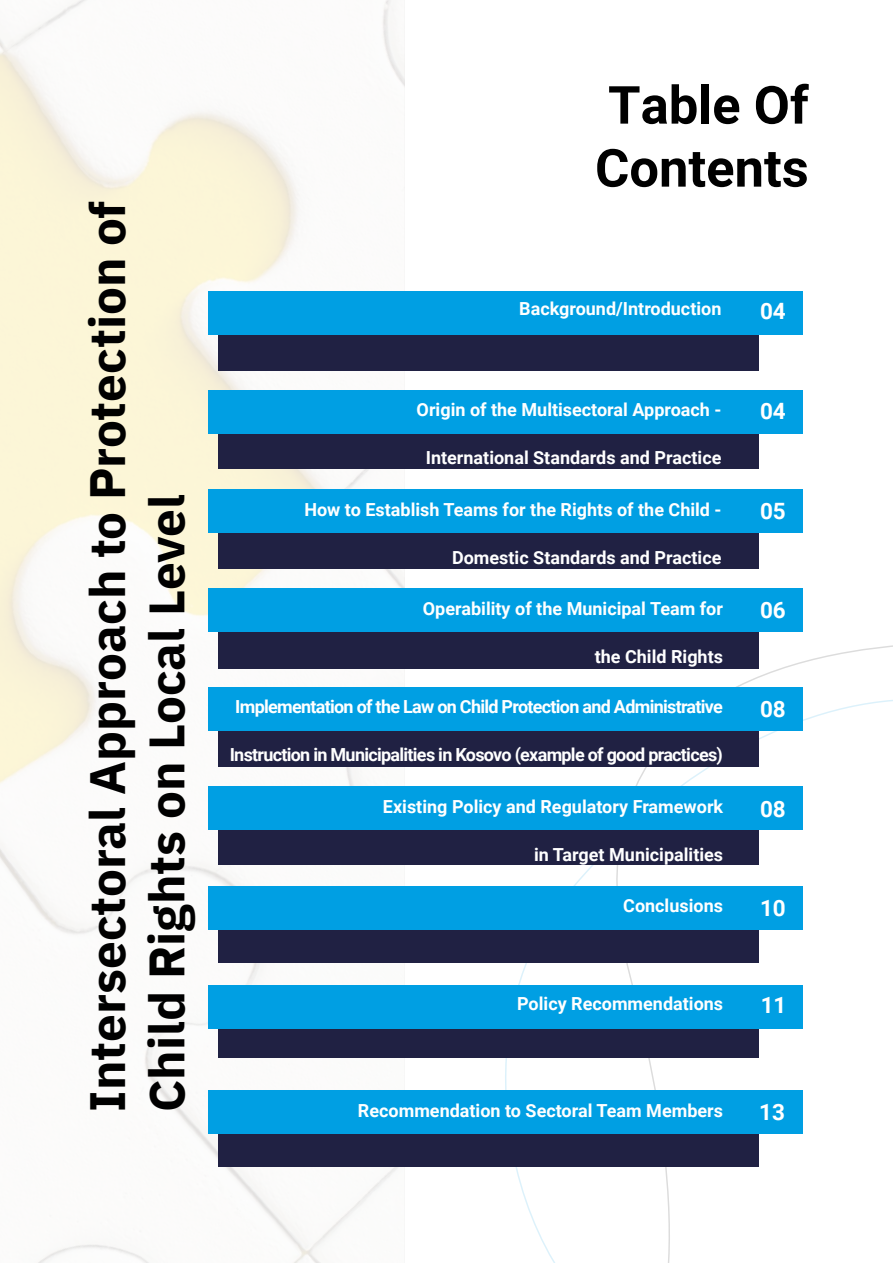
<style>
.page{position:relative;width:893px;height:1263px;background:#fff}
.page>*{position:absolute;margin:0;border:0;box-sizing:border-box;transform-origin:0 0}
.t1{font:700 52.5px/63px "Roboto";color:#000}
.t2{font:700 49.5px/59.4px "IBM Plex Sans";color:#000}
.t3{font:700 22.5px "Roboto";color:#fff}
.t4{font:700 18px "Roboto";color:#fff}
.t5{font:700 18px "Roboto";letter-spacing:-.04em;color:#fff}
</style>
<div class="page">
<svg style="left:603px;top:643px;width:290px;height:620px"></svg>
<img style="left:0;top:0;width:405px;height:1263px">
<div style="left:218px;top:614px;width:540px;height:54px;background:#202143"></div>
<div style="left:208px;top:589px;width:594px;height:43px;background:#009fe3"></div>
<div style="left:218px;top:811px;width:540px;height:54px;background:#202143"></div>
<div style="left:218px;top:515px;width:540px;height:54px;background:#202143"></div>
<div style="left:218px;top:316px;width:540px;height:54px;background:#202143"></div>
<div style="left:208px;top:291px;width:594px;height:43px;background:#009fe3"></div>
<div style="left:208px;top:787px;width:594px;height:43px;background:#009fe3"></div>
<div style="left:208px;top:489px;width:594px;height:44px;background:#009fe3"></div>
<div style="left:218px;top:712px;width:540px;height:54px;background:#202143"></div>
<div style="left:208px;top:688px;width:594px;height:43px;background:#009fe3"></div>
<div style="left:218px;top:1003px;width:540px;height:54px;background:#202143"></div>
<div style="left:218px;top:909px;width:540px;height:54px;background:#202143"></div>
<div style="left:218px;top:414px;width:540px;height:54px;background:#202143"></div>
<div style="left:208px;top:390px;width:594px;height:44px;background:#009fe3"></div>
<div style="left:208px;top:886px;width:594px;height:43px;background:#009fe3"></div>
<div style="left:208px;top:985px;width:594px;height:43px;background:#009fe3"></div>
<div style="left:218px;top:1112px;width:540px;height:54px;background:#202143"></div>
<div style="left:208px;top:1090px;width:594px;height:43px;background:#009fe3"></div>
<h2 class="t2" style="left:74px;top:1112px;width:912px;rotate:-90deg">Intersectoral Approach to Protection of<br>Child Rights on Local Level</h2>
<h1 class="t1" style="left:595px;top:72px;width:215px">Table Of<br>Contents</h1>
<p class="t4" style="left:519px;top:296px;width:204px">Background/Introduction</p>
<p class="t3" style="left:760px;top:295px;width:27px">04</p>
<p class="t4" style="left:417px;top:397px;width:306px">Origin of the Multisectoral Approach -</p>
<p class="t4" style="left:426px;top:445px;width:297px">International Standards and Practice</p>
<p class="t4" style="left:304px;top:497px;width:419px">How to Establish Teams for the Rights of the Child -</p>
<p class="t4" style="left:452px;top:545px;width:271px">Domestic Standards and Practice</p>
<p class="t4" style="left:423px;top:596px;width:302px">Operability of the Municipal Team for</p>
<p class="t4" style="left:595px;top:644px;width:130px">the Child Rights</p>
<p class="t5" style="left:235px;top:694px;width:489px">Implementation of the Law on Child Protection and Administrative</p>
<p class="t5" style="left:230px;top:742px;width:495px">Instruction in Municipalities in Kosovo (example of good practices)</p>
<p class="t4" style="left:383px;top:794px;width:342px">Existing Policy and Regulatory Framework</p>
<p class="t4" style="left:534px;top:842px;width:191px">in Target Municipalities</p>
<p class="t4" style="left:623px;top:893px;width:101px">Conclusions</p>
<p class="t3" style="left:760px;top:395px;width:27px">04</p>
<p class="t3" style="left:760px;top:495px;width:27px">05</p>
<p class="t3" style="left:760px;top:595px;width:27px">06</p>
<p class="t3" style="left:760px;top:693px;width:27px">08</p>
<p class="t3" style="left:760px;top:793px;width:27px">08</p>
<p class="t3" style="left:760px;top:892px;width:27px">10</p>
<p class="t4" style="left:517px;top:991px;width:208px">Policy Recommendations</p>
<p class="t3" style="left:761px;top:990px;width:27px">11</p>
<p class="t4" style="left:358px;top:1098px;width:367px">Recommendation to Sectoral Team Members</p>
<p class="t3" style="left:759px;top:1096px;width:27px">13</p>
</div>
